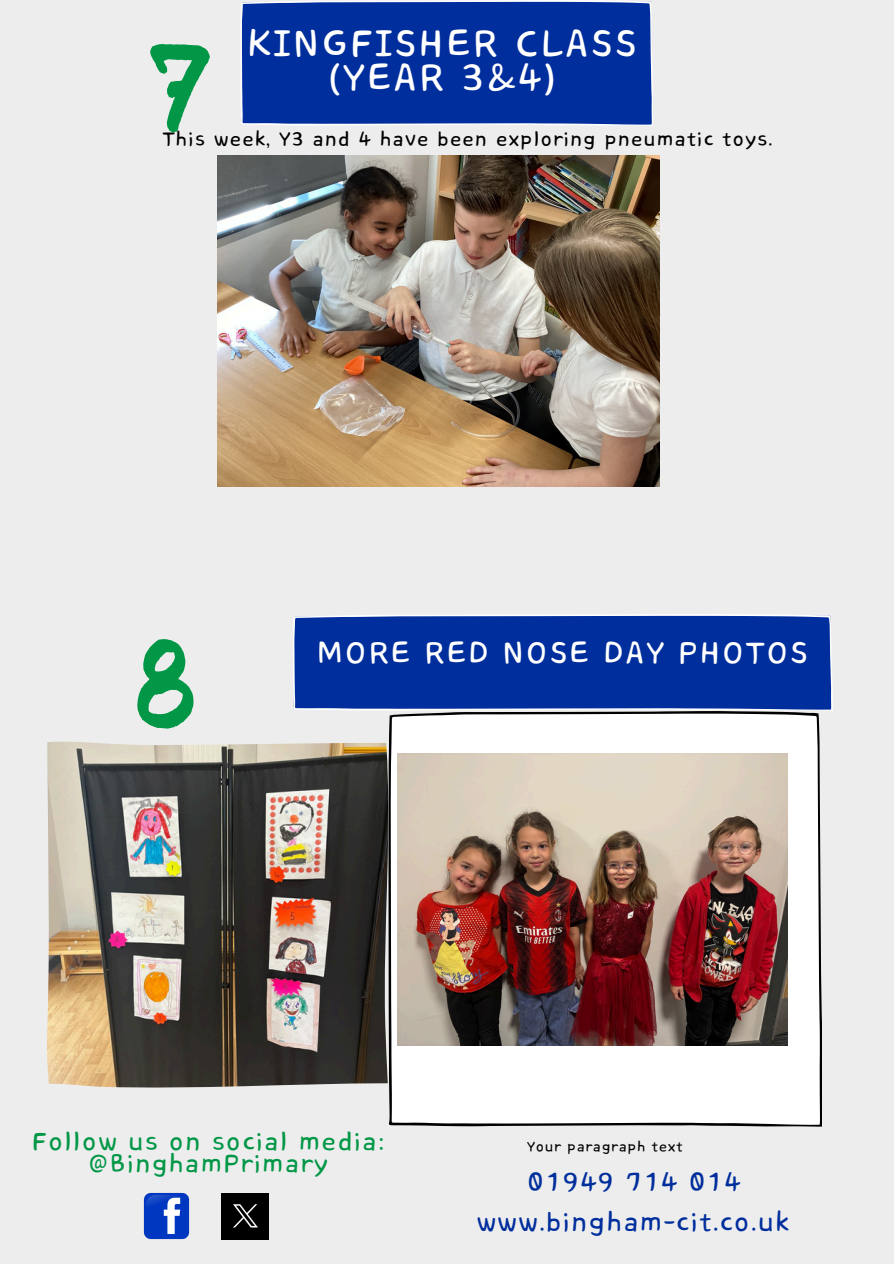
<style>
.page{position:relative;width:894px;height:1264px;background:#fff}
.page>*{position:absolute;margin:0;border:0;box-sizing:border-box;transform-origin:0 0}
.t1{font:120px "Bosk";color:#019746}
.t2{font:48.9px "Core Bandi Face";color:#fff}
.t3{font:39.75px "Core Bandi Face";color:#fff}
.t4{font:33.75px "Core Bandi Face";color:#002e9c}
.t5{font:32.25px "Core Bandi Face";color:#019746}
.t6{font:25.35px "Core Bandi Face";color:#000}
.t7{font:18px "Core Bandi Face";color:#000}
</style>
<div class="page">
<div style="left:0;top:0;width:893px;height:1263px;background:#ededed"></div>
<div style="left:240px;top:0;width:413px;height:126px;background:#002e9c"></div>
<svg style="left:388px;top:711px;width:433px;height:415px;background:#eee"></svg>
<img style="left:47px;top:741px;width:341px;height:347px">
<div style="left:293px;top:614px;width:539px;height:97px;background:#002e9c"></div>
<img style="left:143px;top:1192px;width:47px;height:48px">
<img style="left:222px;top:1193px;width:46px;height:46px">
<img style="left:218px;top:156px;width:441px;height:330px">
<img style="left:397px;top:753px;width:390px;height:292px">
<p class="t2" style="left:246px;top:18px;width:393px">KINGFISHER CLASS</p>
<p class="t2" style="left:326px;top:52px;width:234px">(YEAR 3&amp;4)</p>
<h4 class="t1" style="left:148px;top:42px;width:66px">7</h4>
<p class="t6" style="left:162px;top:125px;width:612px">This week, Y3 and 4 have been exploring pneumatic toys.</p>
<p class="t1" style="left:135px;top:637px;width:62px">8</p>
<h3 class="t3" style="left:316px;top:632px;width:494px">MORE RED NOSE DAY PHOTOS</h3>
<p class="t5" style="left:32px;top:1124px;width:355px">Follow us on social media:</p>
<p class="t5" style="left:88px;top:1146px;width:242px">@BinghamPrimary</p>
<p class="t7" style="left:526px;top:1137px;width:158px">Your paragraph text</p>
<p class="t4" style="left:527px;top:1163px;width:215px">01949 714 014</p>
<h2 class="t4" style="left:476px;top:1204px;width:315px">www.bingham-cit.co.uk</h2>
</div>
